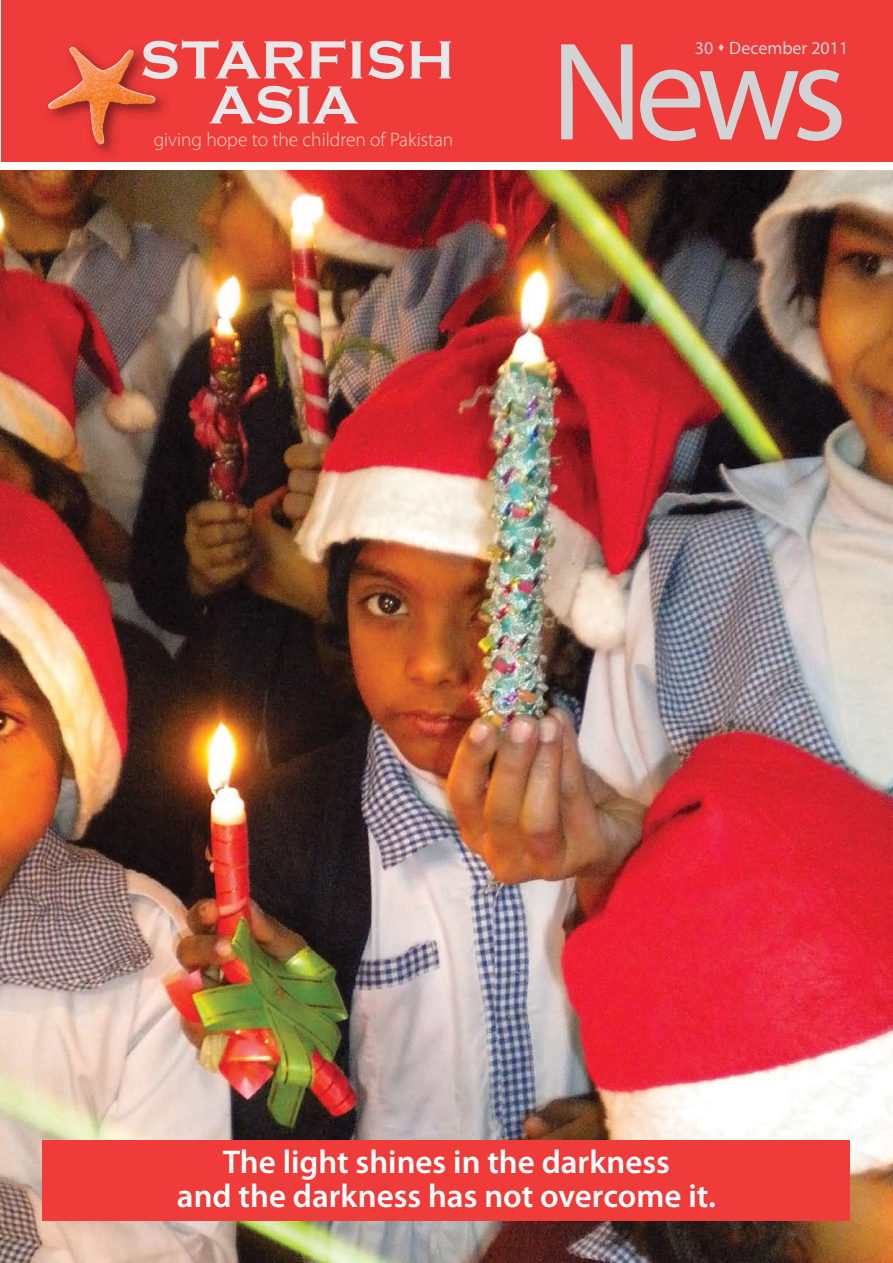
<style>
.page{position:relative;width:893px;height:1263px;background:#fff}
.page>*{position:absolute;margin:0;border:0;box-sizing:border-box;transform-origin:0 0}
.t1{font:141px "Myriad Pro";color:#d1d3d4}
.t2{font:700 55.5px/45px "Copperplate Gothic";letter-spacing:.01em;color:#e6e7e8;text-align:center}
.t3{font:600 33px/34.5px "Myriad Pro";color:#fff;text-align:center}
.t4{font:300 19.5px "Myriad Pro";color:#fadbc7}
.t5{font:18px "Myriad Pro";color:#d1d3d4}
</style>
<div class="page">
<div style="left:1px;top:0;width:892px;height:162px;background:#ef3b39"></div>
<img style="left:0;top:170px;width:893px;height:1093px">
<div style="left:42px;top:41px;width:130px;height:121px;background:#000;opacity:.5"></div>
<img style="left:48px;top:47px;width:108px;height:97px">
<div style="left:43px;top:1139px;width:807px;height:81px;background:#ef3b39"></div>
<h2 class="t2" style="left:140px;top:38px;width:316px">STARFISH<br>ASIA</h2>
<h1 class="t1" style="left:550px;top:5px;width:298px">News</h1>
<p class="t5" style="left:695px;top:37px;width:155px">30 ▲ December 2011</p>
<p class="t4" style="left:154px;top:128px;width:301px">giving hope to the children of Pakistan</p>
<p class="t3" style="left:177px;top:1143px;width:541px">The light shines in the darkness<br>and the darkness has not overcome it.</p>
</div>
